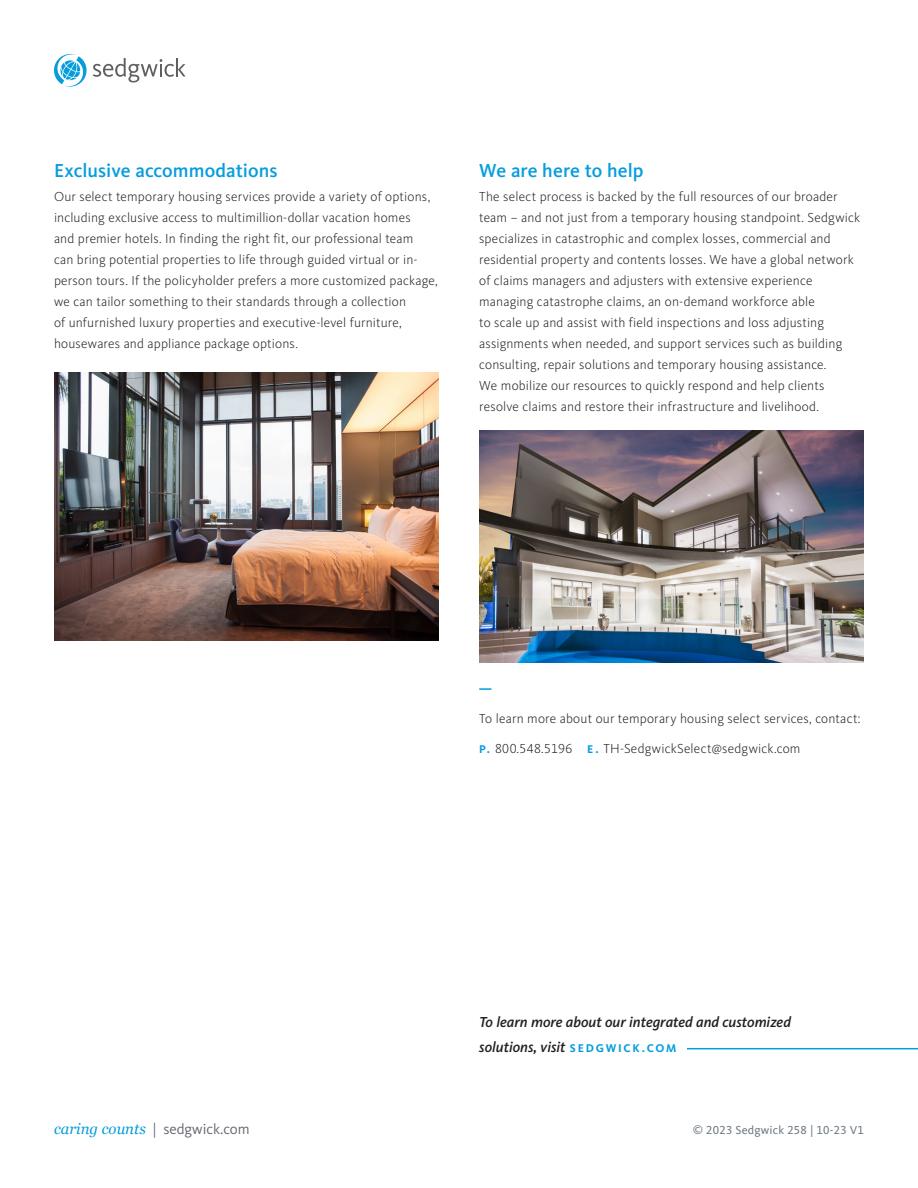
<style>
.page{position:relative;width:918px;height:1188px;background:#fff}
.page>*{position:absolute;margin:0;border:0;box-sizing:border-box;transform-origin:0 0}
.t1{font:500 19.5px "Kievit OT";color:#069ddc}
.Small_Call-Out{font:italic 500 15px/25.5px "Kievit OT";color:#231f20}
.t2{font:15px "Kievit OT";color:#676773}
.Body{font:300 13.5px/21px "Kievit OT";letter-spacing:.01em;color:#231f20}
.t3{font:12px "Kievit OT";letter-spacing:.02em;color:#6b7a83}
.s1{font-weight:700;font-size:11.7px;color:#069ddc}
.s2{font-weight:700;font-style:normal;font-size:11.7px;color:#069ddc}
.s3{font-family:"Georgia";font-style:italic;color:#069ddc}
</style>
<div class="page">
<svg style="left:54px;top:54px;width:132px;height:33px"></svg>
<svg style="left:479px;top:688px;width:12px;height:2px"></svg>
<hr style="left:687px;top:1048px;width:231px;height:1px;background:#069ddc">
<img style="left:54px;top:373px;width:385px;height:267px">
<img style="left:479px;top:431px;width:385px;height:232px">
<h2 class="t1" style="left:54px;top:159px;width:225px">Exclusive accommodations</h2>
<p class="Body" style="left:54px;top:186px;width:385px">Our select temporary housing services provide a variety of options, including exclusive access to multimillion-dollar vacation homes<br>and premier hotels. In finding the right fit, our professional team<br>can bring potential properties to life through guided virtual or in&shy;person tours. If the policyholder prefers a more customized package, we can tailor something to their standards through a collection<br>of unfurnished luxury properties and executive-level furniture, housewares and appliance package options.</p>
<h2 class="t1" style="left:479px;top:159px;width:166px">We are here to help</h2>
<p class="Body" style="left:479px;top:186px;width:383px">The select process is backed by the full resources of our broader team – and not just from a temporary housing standpoint. Sedgwick specializes in catastrophic and complex losses, commercial and residential property and contents losses. We have a global network of claims managers and adjusters with extensive experience managing catastrophe claims, an on-demand workforce able<br>to scale up and assist with field inspections and loss adjusting assignments when needed, and support services such as building consulting, repair solutions and temporary housing assistance.<br>We mobilize our resources to quickly respond and help clients resolve claims and restore their infrastructure and livelihood.</p>
<p class="Body" style="left:479px;top:708px;width:383px">To learn more about our temporary housing select services, contact:</p>
<p class="Body" style="left:479px;top:738px;width:323px"><span class="s1">P.</span> 800.548.5196 <span class="s1">E.</span> TH-SedgwickSelect@sedgwick.com</p>
<p class="Small_Call-Out" style="left:479px;top:1009px;width:313px">To learn more about our integrated and customized solutions, visit <span class="s2">S E D GWICK .COM</span></p>
<p class="t2" style="left:54px;top:1120px;width:197px"><span class="s3">caring counts</span> | sedgwick.com</p>
<p class="t3" style="left:693px;top:1123px;width:173px">© 2023 Sedgwick 258 | 10-23 V1</p>
</div>
